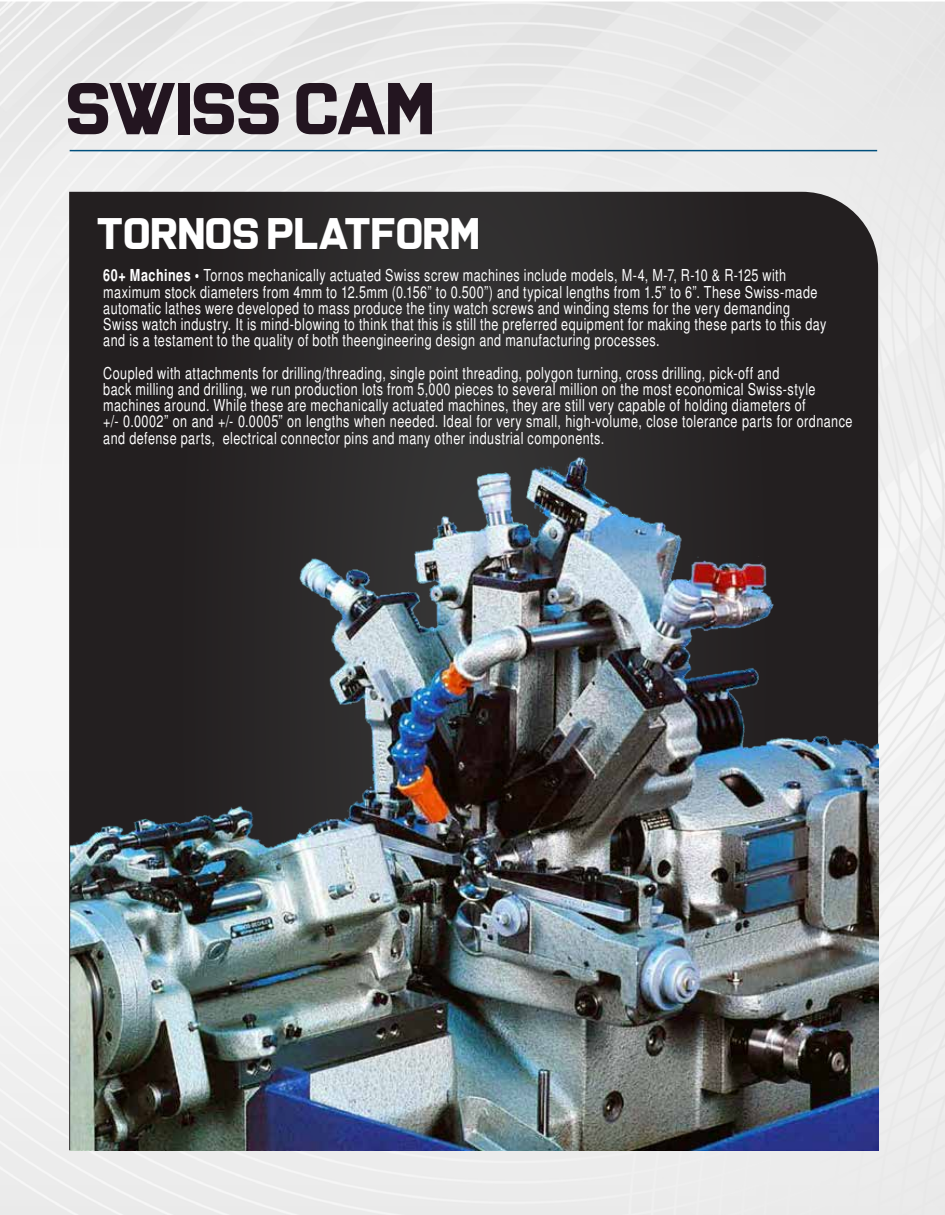
<style>
.page{position:relative;width:945px;height:1215px;background:#fff}
.page>*{position:absolute;margin:0;border:0;box-sizing:border-box;transform-origin:0 0}
.t1{font:75px "X Heighting";letter-spacing:.015em;color:#231520}
.t2{font:45px "X Heighting";letter-spacing:.015em;color:#fff}
.t3{font:16.5px/16.2px "Free Sans";letter-spacing:.035em;color:#fff;scale:.77 1}
.s1{font-weight:700}
</style>
<div class="page">
<div style="left:0;top:2px;width:945px;height:1213px;background:#ececec"></div>
<hr style="left:70px;top:150px;width:807px;height:1px;background:#004f7d">
<svg style="left:69px;top:192px;width:809px;height:257px;background:#2a2728"></svg>
<img style="left:69px;top:449px;width:809px;height:701px">
<h1 class="t1" style="left:68px;top:64px;width:369px">SWISS CAM</h1>
<h2 class="t2" style="left:98px;top:207px;width:384px">TORNOS PLATFORM</h2>
<p class="t3" style="left:103px;top:269px;width:941px"><span class="s1">60+ Machines •</span> Tornos mechanically actuated Swiss screw machines include models, M-4, M-7, R-10 &amp; R-125 with maximum stock diameters from 4mm to 12.5mm (0.156” to 0.500”) and typical lengths from 1.5” to 6”. These Swiss-made automatic lathes were developed to mass produce the tiny watch screws and winding stems for the very demanding Swiss watch industry. It is mind-blowing to think that this is still the preferred equipment for making these parts to this day and is a testament to the quality of both theengineering design and manufacturing processes.</p>
<p class="t3" style="left:103px;top:366px;width:975px">Coupled with attachments for drilling/threading, single point threading, polygon turning, cross drilling, pick-off and<br>back milling and drilling, we run production lots from 5,000 pieces to several million on the most economical Swiss-style machines around. While these are mechanically actuated machines, they are still very capable of holding diameters of<br>+/- 0.0002” on and +/- 0.0005” on lengths when needed. Ideal for very small, high-volume, close tolerance parts for ordnance and defense parts, electrical connector pins and many other industrial components.</p>
</div>
